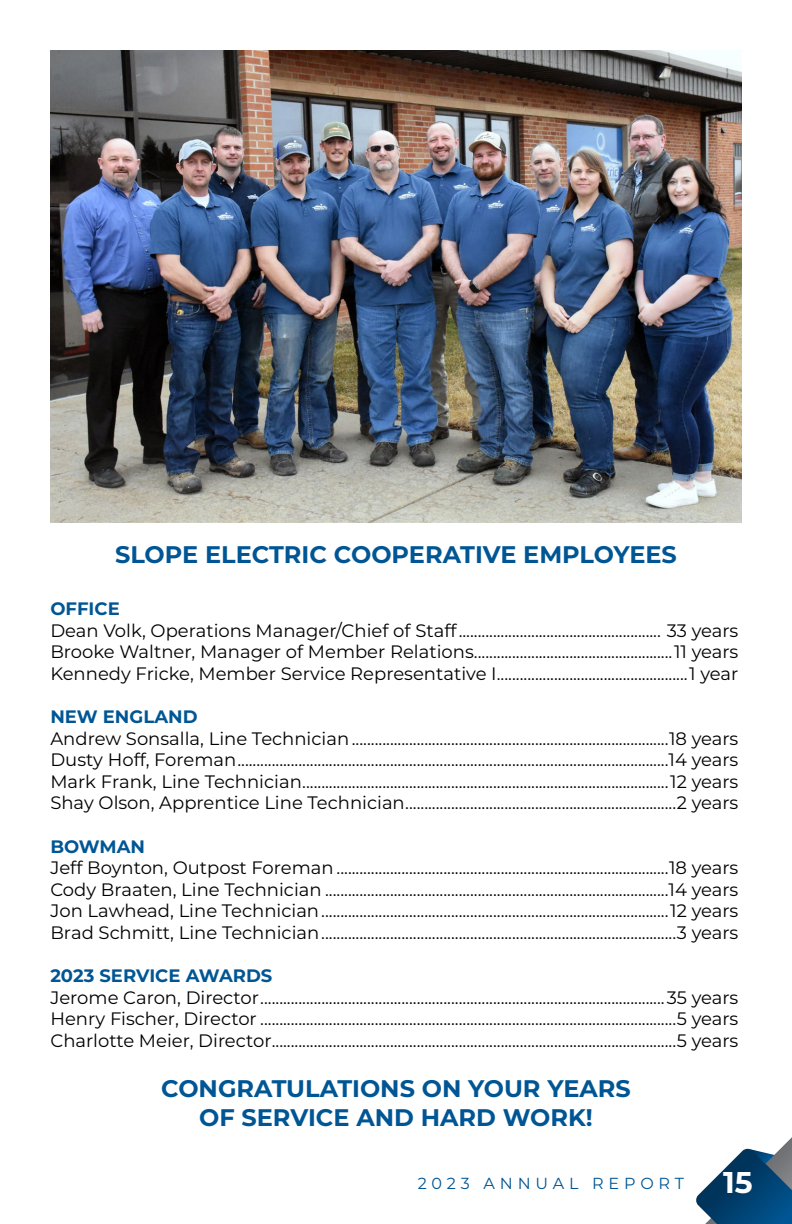
<style>
.page{position:relative;width:792px;height:1224px;background:#fff}
.page>*{position:absolute;margin:0;border:0;box-sizing:border-box;transform-origin:0 0}
.t1{font:700 30px "Montserrat";color:#fff}
.t2{font:700 24px/28.8px "Montserrat";color:#005694;text-align:center}
.t3{font:18px/21.6px "Montserrat";color:#000;text-align:justify}
.t4{font:700 18px "Montserrat";color:#005694}
.t5{font:16px "Montserrat";letter-spacing:.3em;color:#005694}
</style>
<div class="page">
<img style="left:50px;top:50px;width:692px;height:473px">
<svg style="left:696px;top:1137px;width:96px;height:87px"></svg>
<h2 class="t2" style="left:115px;top:539px;width:563px">SLOPE ELECTRIC COOPERATIVE EMPLOYEES</h2>
<p class="t4" style="left:50px;top:596px;width:71px">OFFICE</p>
<p class="t3" style="left:50px;top:619px;width:689px">Dean Volk, Operations Manager/Chief of Staff..................................................... 33 years Brooke Waltner, Manager of Member Relations....................................................11 years Kennedy Fricke, Member Service Representative I..................................................1 year</p>
<p class="t4" style="left:50px;top:704px;width:149px">NEW ENGLAND</p>
<p class="t3" style="left:50px;top:727px;width:689px">Andrew Sonsalla, Line Technician...................................................................................18 years Dusty Hoff, Foreman.................................................................................................................14 years Mark Frank, Line Technician................................................................................................12 years Shay Olson, Apprentice Line Technician.......................................................................2 years</p>
<p class="t4" style="left:50px;top:833px;width:96px">BOWMAN</p>
<p class="t3" style="left:50px;top:856px;width:689px">Jeff Boynton, Outpost Foreman .......................................................................................18 years Cody Braaten, Line Technician ..........................................................................................14 years Jon Lawhead, Line Technician...........................................................................................12 years Brad Schmitt, Line Technician.............................................................................................3 years</p>
<p class="t4" style="left:50px;top:963px;width:224px">2023 SERVICE AWARDS</p>
<p class="t3" style="left:50px;top:986px;width:689px">Jerome Caron, Director..........................................................................................................35 years Henry Fischer, Director .............................................................................................................5 years Charlotte Meier, Director..........................................................................................................5 years</p>
<h2 class="t2" style="left:161px;top:1073px;width:471px">CONGRATULATIONS ON YOUR YEARS<br>OF SERVICE AND HARD WORK!</h2>
<p class="t5" style="left:418px;top:1172px;width:268px">2023 ANNUAL REPORT</p>
<h1 class="t1" style="left:723px;top:1161px;width:31px">15</h1>
</div>
